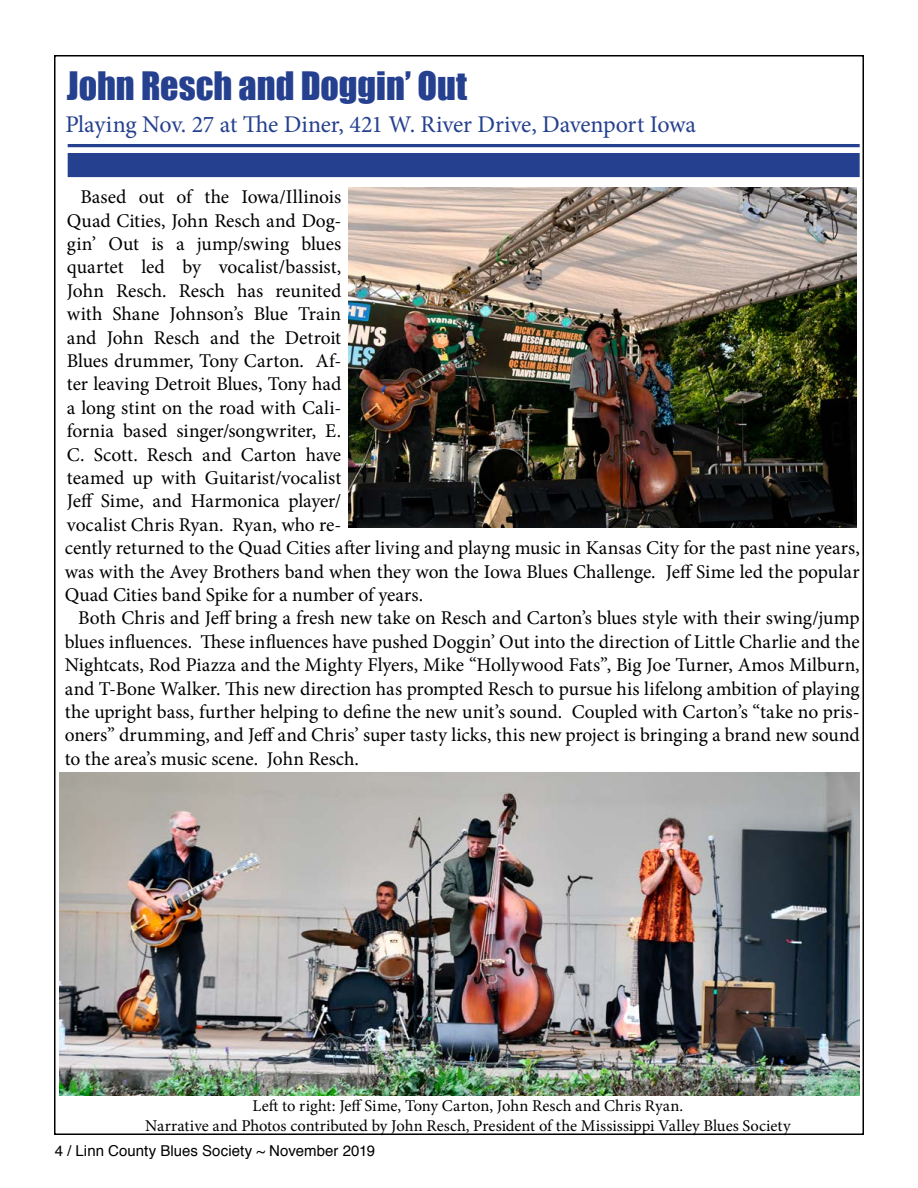
<style>
.page{position:relative;width:918px;height:1188px;background:#fff}
.page>*{position:absolute;margin:0;border:0;box-sizing:border-box;transform-origin:0 0}
.t1{font:36px "Impact";color:#25408f}
.t2{font:24px "Minion Pro";letter-spacing:-.01em;color:#25408f}
.t3{font:19.5px/23.4px "Minion Pro";color:#000}
.t4{font:16.5px/19.8px "Minion Pro";color:#000;text-align:center}
.t5{font:15px "Helvetica";letter-spacing:.005em;color:#000}
</style>
<div class="page">
<hr style="left:68px;top:144px;width:792px;height:3px;background:#25408f">
<div style="left:68px;top:153px;width:792px;height:24px;background:#25408f"></div>
<img style="left:348px;top:188px;width:509px;height:339px">
<img style="left:59px;top:772px;width:801px;height:324px">
<h1 class="t1" style="left:67px;top:58px;width:402px">John Resch and Doggin’ Out</h1>
<p class="t2" style="left:65px;top:108px;width:632px">Playing Nov. 27 at The Diner, 421 W. River Drive, Davenport Iowa</p>
<p class="t3" style="left:65px;top:185px;width:797px;text-indent:16px">Based out of the Iowa/Illinois<br>Quad Cities, John Resch and Dog-<br>gin’ Out is a jump/swing blues<br>quartet led by vocalist/bassist,<br>John Resch. Resch has reunited<br>with Shane Johnson’s Blue Train<br>and John Resch and the Detroit<br>Blues drummer, Tony Carton. Af-<br>ter leaving Detroit Blues, Tony had<br>a long stint on the road with Cali-<br>fornia based singer/songwriter, E.<br>C. Scott. Resch and Carton have<br>teamed up with Guitarist/vocalist<br>Jeff Sime, and Harmonica player/<br>vocalist Chris Ryan. Ryan, who re-<br>cently returned to the Quad Cities after living and playng music in Kansas City for the past nine years, was with the Avey Brothers band when they won the Iowa Blues Challenge. Jeff Sime led the popular Quad Cities band Spike for a number of years.</p>
<p class="t3" style="left:65px;top:607px;width:796px;text-align:justify;text-indent:13px">Both Chris and Jeff bring a fresh new take on Resch and Carton’s blues style with their swing/jump blues influences. These influences have pushed Doggin’ Out into the direction of Little Charlie and the Nightcats, Rod Piazza and the Mighty Flyers, Mike “Hollywood Fats”, Big Joe Turner, Amos Milburn, and T-Bone Walker. This new direction has prompted Resch to pursue his lifelong ambition of playing the upright bass, further helping to define the new unit’s sound. Coupled with Carton’s “take no pris&shy;oners” drumming, and Jeff and Chris’ super tasty licks, this new project is bringing a brand new sound to the area’s music scene. John Resch.</p>
<p class="t4" style="left:145px;top:1096px;width:647px">Left to right: Jeff Sime, Tony Carton, John Resch and Chris Ryan.<br>Narrative and Photos contributed by John Resch, President of the Mississippi Valley Blues Society</p>
<p class="t5" style="left:55px;top:1139px;width:322px">4 / Linn County Blues Society ~ November 2019</p>
</div>
